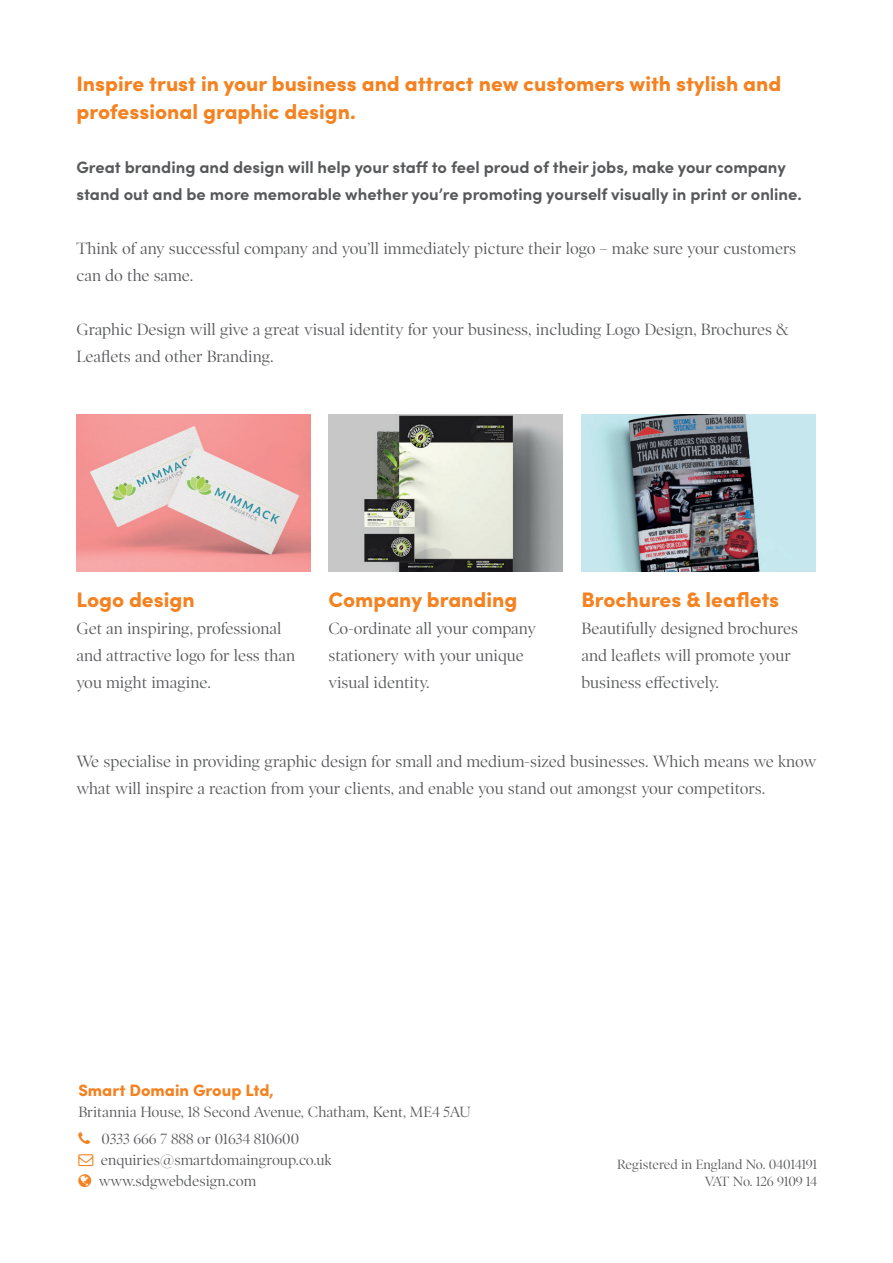
<style>
.page{position:relative;width:893px;height:1263px;background:#fff}
.page>*{position:absolute;margin:0;border:0;box-sizing:border-box;transform-origin:0 0}
.t1{font:900 21px/27px "Sofia Pro";color:#f58220}
.t2{font:16.5px/27px "Poynter OS Disp";color:#57585a}
.t3{font:700 16.5px/27px "Sofia Pro";color:#57585a}
.t4{font:900 16.5px "Sofia Pro";color:#f58220}
.t5{font:15px/27px "Poynter OS Disp";color:#57585a}
.t6{font:13.5px/16.2px "Poynter OS Disp";color:#57585a;text-align:right}
</style>
<div class="page">
<img style="left:76px;top:415px;width:234px;height:157px">
<img style="left:328px;top:415px;width:234px;height:157px">
<img style="left:581px;top:415px;width:234px;height:157px">
<p class="t1" style="left:76px;top:69px;width:706px">Inspire trust in your business and attract new customers with stylish and professional graphic design.</p>
<p class="t3" style="left:76px;top:152px;width:727px">Great branding and design will help your staff to feel proud of their jobs, make your company stand out and be more memorable whether you’re promoting yourself visually in print or online.</p>
<p class="t2" style="left:76px;top:234px;width:721px">Think of any successful company and you’ll immediately picture their logo – make sure your customers can do the same.</p>
<p class="t2" style="left:76px;top:315px;width:714px">Graphic Design will give a great visual identity for your business, including Logo Design, Brochures &amp;<br>Leaflets and other Branding.</p>
<p class="t1" style="left:76px;top:585px;width:120px">Logo design</p>
<p class="t2" style="left:76px;top:615px;width:220px">Get an inspiring, professional and attractive logo for less than you might imagine.</p>
<p class="t1" style="left:328px;top:585px;width:190px">Company branding</p>
<p class="t2" style="left:328px;top:615px;width:209px">Co-ordinate all your company stationery with your unique visual identity.</p>
<p class="t1" style="left:581px;top:585px;width:199px">Brochures &amp; leaflets</p>
<p class="t2" style="left:581px;top:615px;width:218px">Beautifully designed brochures and leaflets will promote your business effectively.</p>
<p class="t2" style="left:76px;top:747px;width:742px">We specialise in providing graphic design for small and medium-sized businesses. Which means we know what will inspire a reaction from your clients, and enable you stand out amongst your competitors.</p>
<p class="t4" style="left:78px;top:1077px;width:197px">Smart Domain Group Ltd,</p>
<p class="t5" style="left:101px;top:1098px;width:371px;text-indent:-23px">Britannia House, 18 Second Avenue, Chatham, Kent, ME4 5AU<br>0333 666 7 888 or 01634 810600</p>
<p class="t5" style="left:99px;top:1149px;width:235px;line-height:21px">enquiries@smartdomaingroup.co.uk www.sdgwebdesign.com</p>
<p class="t6" style="left:617px;top:1157px;width:201px">Registered in England No. 04014191<br>VAT No. 126 9109 14</p>
</div>
